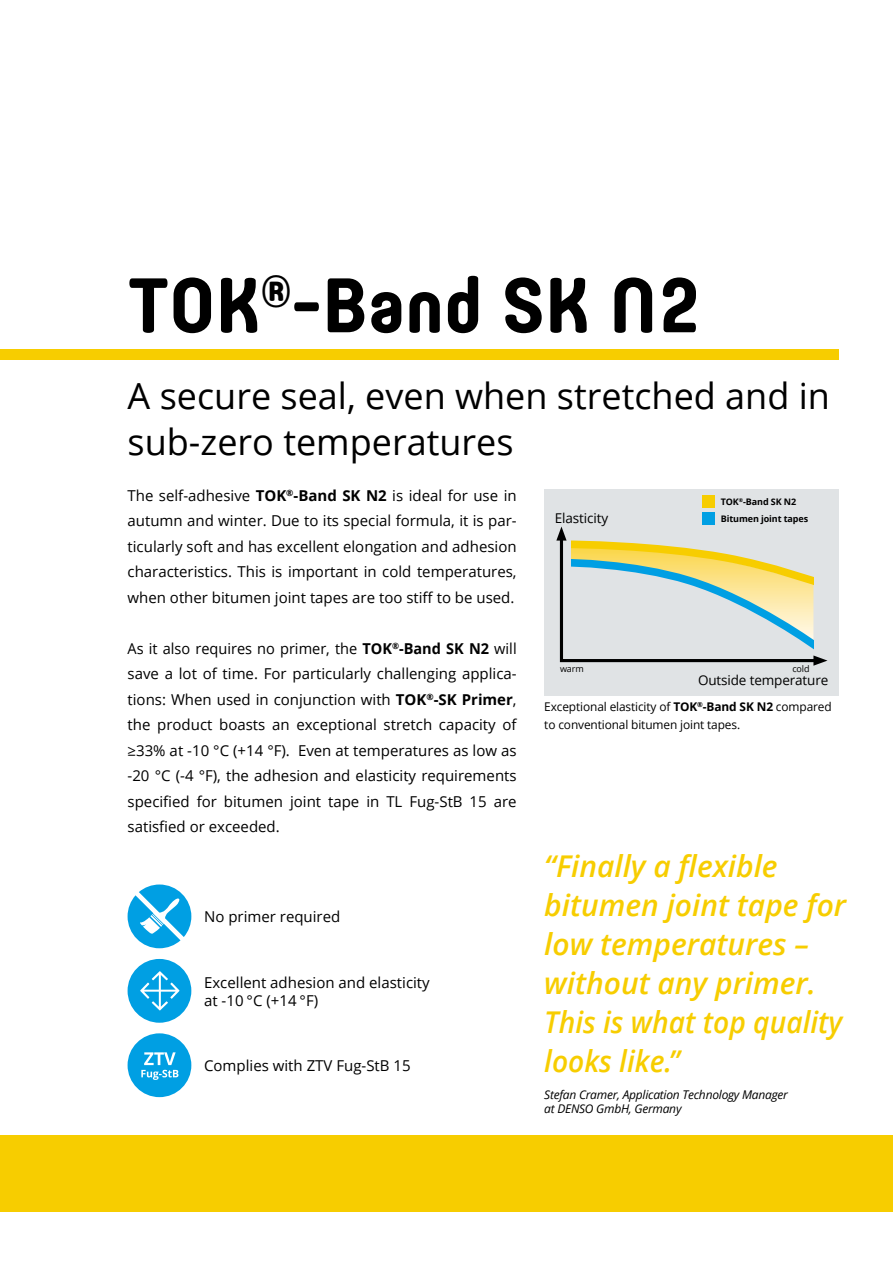
<style>
.page{position:relative;width:893px;height:1263px;background:#fff}
.page>*{position:absolute;margin:0;border:0;box-sizing:border-box;transform-origin:0 0}
.t1{font:700 76.5px "Core Mellow 65";color:#000}
.t2{font:36px/46.5px "Open Sans";color:#000}
.t3{font:italic 600 30px/39px "Open Sans";color:#f7cd00}
.t4{font:15px/25.5px "Open Sans";color:#000;text-align:justify}
.t5{font:13.5px "Open Sans";letter-spacing:-.01em;color:#000}
.t6{font:12px/18px "Open Sans";letter-spacing:-.01em;color:#000}
.t7{font:italic 12px/14.4px "Open Sans";letter-spacing:-.02em;color:#000}
.t8{font:700 9px/17px "Open Sans";letter-spacing:-.01em;color:#000}
.t9{font:9px "Open Sans";letter-spacing:-.01em;color:#000}
.s1{font-weight:700}
</style>
<div class="page">
<div style="left:0;top:1135px;width:893px;height:77px;background:#f7cd00"></div>
<div style="left:0;top:349px;width:839px;height:10px;background:#f7cd00"></div>
<svg style="left:128px;top:959px;width:63px;height:64px"></svg>
<svg style="left:128px;top:884px;width:63px;height:64px"></svg>
<div style="left:544px;top:489px;width:295px;height:206px;background:#e0e3e5"></div>
<svg style="left:556px;top:526px;width:271px;height:140px"></svg>
<svg style="left:128px;top:1033px;width:63px;height:64px"></svg>
<div style="left:702px;top:495px;width:12px;height:13px;background:#f7cd00"></div>
<div style="left:702px;top:512px;width:12px;height:13px;background:#009fe3"></div>
<h1 class="t1" style="left:128px;top:247px;width:574px">TOK<sup>®</sup>-Band SK N2</h1>
<h2 class="t2" style="left:128px;top:371px;width:704px">A secure seal, even when stretched and in sub-zero temperatures</h2>
<p class="t4" style="left:128px;top:482px;width:391px">The self-adhesive <span class="s1">TOK</span><sup>®</sup><span class="s1">-Band SK N2</span> is ideal for use in autumn and winter. Due to its special formula, it is par&shy;ticularly soft and has excellent elongation and adhesion characteristics. This is important in cold temperatures, when other bitumen joint tapes are too stiff to be used.</p>
<p class="t4" style="left:128px;top:635px;width:391px">As it also requires no primer, the <span class="s1">TOK</span><sup>®</sup><span class="s1">-Band SK N2</span> will save a lot of time. For particularly challenging applica&shy;tions: When used in conjunction with <span class="s1">TOK</span><sup>®</sup><span class="s1">-SK Primer</span>, the product boasts an exceptional stretch capacity of ≥33% at -10 °C (+14 °F). Even at temperatures as low as -20 °C (-4 °F), the adhesion and elasticity requirements specified for bitumen joint tape in TL Fug-StB 15 are satisfied or exceeded.</p>
<p class="t8" style="left:721px;top:493px;width:89px">TOK<sup>®</sup>-Band SK N2<br>Bitumen joint tapes</p>
<p class="t5" style="left:555px;top:509px;width:55px">Elasticity</p>
<p class="t9" style="left:560px;top:662px;width:25px">warm</p>
<p class="t9" style="left:792px;top:662px;width:19px">cold</p>
<p class="t5" style="left:698px;top:671px;width:132px">Outside temperature</p>
<p class="t6" style="left:544px;top:697px;width:289px">Exceptional elasticity of <span class="s1">TOK</span><sup>®</sup><span class="s1">-Band SK N2</span> compared to conventional bitumen joint tapes.</p>
<p class="t4" style="left:204px;top:903px;width:138px">No primer required</p>
<p class="t4" style="left:204px;top:973px;width:227px;line-height:18px">Excellent adhesion and elasticity at -10 °C (+14 °F)</p>
<p class="t4" style="left:204px;top:1052px;width:208px">Complies with ZTV Fug-StB 15</p>
<h3 class="t3" style="left:544px;top:846px;width:303px">“Finally a flexible bitumen joint tape for low temperatures – without any primer.<br>This is what top quality looks like.”</h3>
<p class="t7" style="left:544px;top:1087px;width:245px">Stefan Cramer, Application Technology Manager at DENSO GmbH, Germany</p>
</div>
